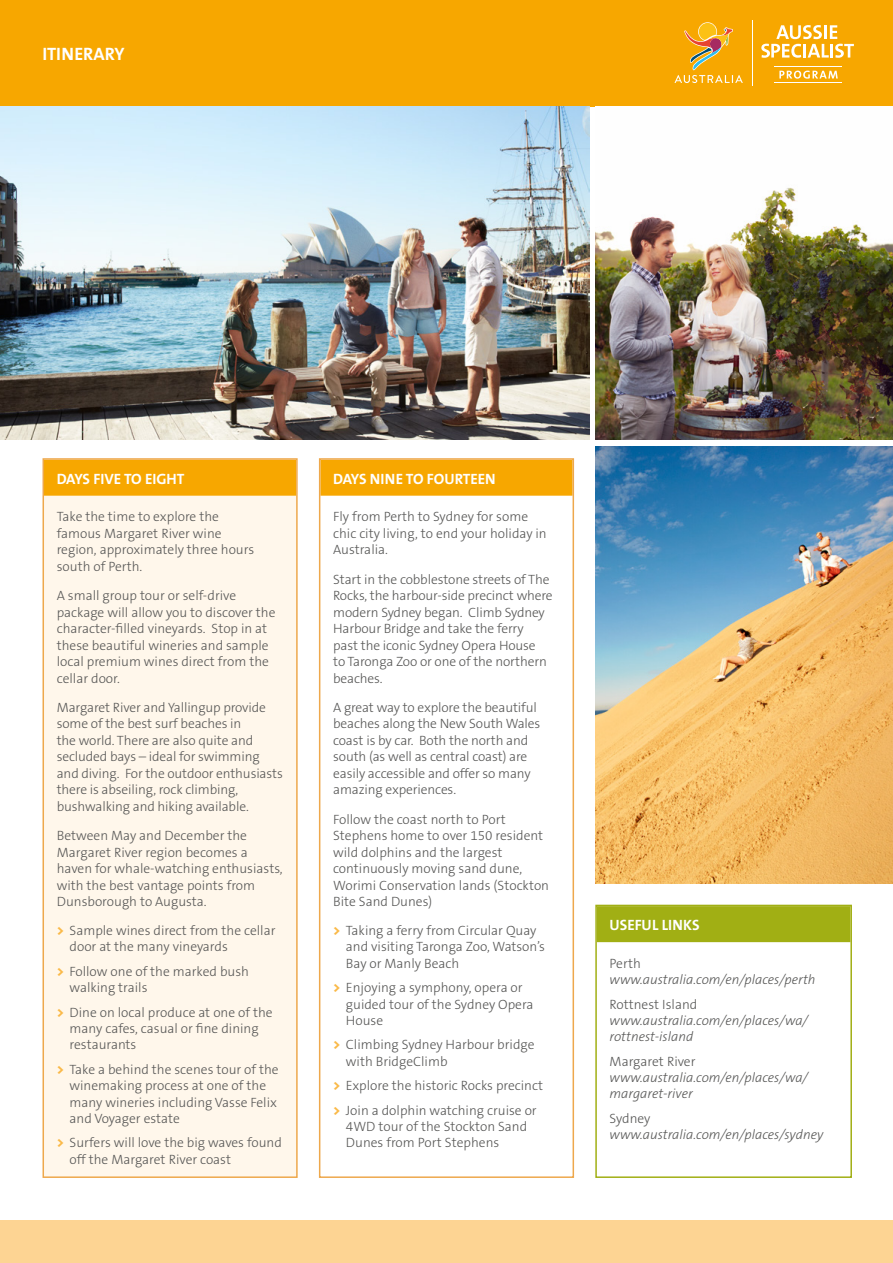
<style>
.page{position:relative;width:893px;height:1263px;background:#fff}
.page>*{position:absolute;margin:0;border:0;box-sizing:border-box;transform-origin:0 0}
.t1{font:700 18px "The Sans B7";color:#fff}
.t2{font:700 15px "The Sans B7";color:#fff}
.t3{font:300 13.5px/16.5px "The Sans B3";color:#575756}
.t4{font:italic 300 13.5px/16.2px "The Sans B3";color:#575756}
.s1{font-family:"The Sans B8";font-weight:800;color:#fab947}
</style>
<div class="page">
<div style="left:0;top:0;width:893px;height:106px;background:#f7a700"></div>
<div style="left:0;top:1220px;width:893px;height:43px;background:#fdd493"></div>
<svg style="left:674px;top:22px;width:69px;height:61px"></svg>
<hr style="left:752px;top:20px;width:1px;height:66px;background:#fff">
<svg style="left:761px;top:25px;width:93px;height:33px"></svg>
<svg style="left:779px;top:71px;width:59px;height:8px"></svg>
<hr style="left:774px;top:66px;width:68px;height:1px;background:#fff">
<hr style="left:774px;top:82px;width:68px;height:1px;background:#fff">
<img style="left:595px;top:187px;width:298px;height:252px">
<img style="left:595px;top:446px;width:298px;height:437px">
<img style="left:0;top:106px;width:590px;height:333px">
<div style="left:43px;top:459px;width:254px;height:718px;background:#fff7eb"></div>
<div style="left:44px;top:460px;width:252px;height:36px;background:#f7a700"></div>
<div style="left:43px;top:458px;width:255px;height:720px;border:2px solid #eea84c"></div>
<div style="left:320px;top:460px;width:253px;height:36px;background:#f7a700"></div>
<div style="left:319px;top:458px;width:255px;height:720px;border:2px solid #eea84c"></div>
<div style="left:597px;top:906px;width:253px;height:36px;background:#a1af14"></div>
<div style="left:595px;top:905px;width:257px;height:273px;border:2px solid #a1af14"></div>
<h1 class="t1" style="left:43px;top:44px;width:84px">ITINERARY</h1>
<p class="t2" style="left:57px;top:471px;width:129px">DAYS FIVE TO EIGHT</p>
<p class="t3" style="left:57px;top:509px;width:199px">Take the time to explore the famous Margaret River wine region, approximately three hours south of Perth.</p>
<p class="t3" style="left:57px;top:588px;width:220px">A small group tour or self-drive package will allow you to discover the character-filled vineyards. Stop in at these beautiful wineries and sample local premium wines direct from the cellar door.</p>
<p class="t3" style="left:57px;top:700px;width:228px">Margaret River and Yallingup provide some of the best surf beaches in<br>the world. There are also quite and secluded bays – ideal for swimming and diving. For the outdoor enthusiasts there is abseiling, rock climbing, bushwalking and hiking available.</p>
<p class="t3" style="left:57px;top:828px;width:227px">Between May and December the<br>Margaret River region becomes a haven for whale-watching enthusiasts, with the best vantage points from<br>Dunsborough to Augusta.</p>
<p class="t3" style="left:70px;top:923px;width:207px;text-indent:-13px"><span class="s1">&gt;</span> Sample wines direct from the cellar door at the many vineyards</p>
<p class="t3" style="left:70px;top:964px;width:181px;text-indent:-13px"><span class="s1">&gt;</span> Follow one of the marked bush walking trails</p>
<p class="t3" style="left:70px;top:1005px;width:205px;text-indent:-13px"><span class="s1">&gt;</span> Dine on local produce at one of the many cafes, casual or fine dining restaurants</p>
<p class="t3" style="left:70px;top:1062px;width:211px;text-indent:-13px"><span class="s1">&gt;</span> Take a behind the scenes tour of the winemaking process at one of the many wineries including Vasse Felix and Voyager estate</p>
<p class="t3" style="left:70px;top:1135px;width:214px;text-indent:-13px"><span class="s1">&gt;</span> Surfers will love the big waves found off the Margaret River coast</p>
<p class="t2" style="left:333px;top:471px;width:164px">DAYS NINE TO FOURTEEN</p>
<p class="t3" style="left:333px;top:509px;width:215px">Fly from Perth to Sydney for some chic city living, to end your holiday in<br>Australia.</p>
<p class="t3" style="left:333px;top:571px;width:221px">Start in the cobblestone streets of The<br>Rocks, the harbour-side precinct where modern Sydney began. Climb Sydney<br>Harbour Bridge and take the ferry<br>past the iconic Sydney Opera House<br>to Taronga Zoo or one of the northern beaches.</p>
<p class="t3" style="left:333px;top:700px;width:209px">A great way to explore the beautiful beaches along the New South Wales coast is by car. Both the north and south (as well as central coast) are easily accessible and offer so many amazing experiences.</p>
<p class="t3" style="left:333px;top:811px;width:217px">Follow the coast north to Port<br>Stephens home to over 150 resident wild dolphins and the largest continuously moving sand dune,<br>Worimi Conservation lands (Stockton<br>Bite Sand Dunes)</p>
<p class="t3" style="left:346px;top:923px;width:201px;text-indent:-13px"><span class="s1">&gt;</span> Taking a ferry from Circular Quay and visiting Taronga Zoo, Watson’s<br>Bay or Manly Beach</p>
<p class="t3" style="left:346px;top:980px;width:189px;text-indent:-13px"><span class="s1">&gt;</span> Enjoying a symphony, opera or guided tour of the Sydney Opera<br>House</p>
<p class="t3" style="left:346px;top:1037px;width:190px;text-indent:-13px"><span class="s1">&gt;</span> Climbing Sydney Harbour bridge with BridgeClimb</p>
<p class="t3" style="left:333px;top:1074px;width:212px;line-height:24.8px"><span class="s1">&gt;</span> Explore the historic Rocks precinct <span class="s1">&gt;</span> Join a dolphin watching cruise or</p>
<p class="t3" style="left:346px;top:1119px;width:183px">4WD tour of the Stockton Sand<br>Dunes from Port Stephens</p>
<p class="t2" style="left:610px;top:917px;width:91px">USEFUL LINKS</p>
<p class="t3" style="left:610px;top:955px;width:33px">Perth</p>
<p class="t4" style="left:610px;top:972px;width:207px">www.australia.com/en/places/perth</p>
<p class="t3" style="left:610px;top:996px;width:89px">Rottnest Island</p>
<p class="t4" style="left:610px;top:1013px;width:200px">www.australia.com/en/places/wa/ rottnest-island</p>
<p class="t3" style="left:610px;top:1053px;width:87px">Margaret River</p>
<p class="t4" style="left:610px;top:1070px;width:200px">www.australia.com/en/places/wa/ margaret-river</p>
<p class="t3" style="left:610px;top:1110px;width:42px">Sydney</p>
<p class="t4" style="left:610px;top:1127px;width:215px">www.australia.com/en/places/sydney</p>
</div>
